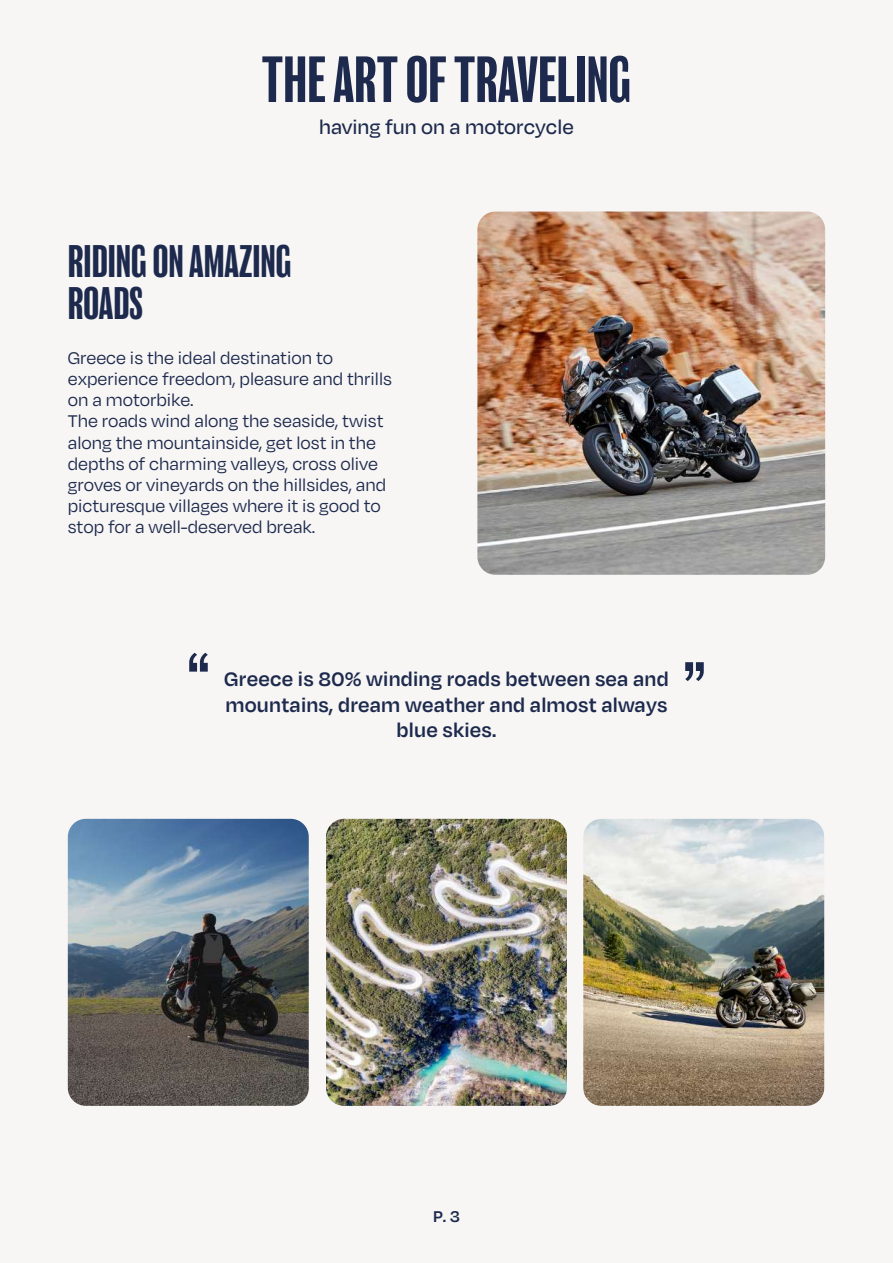
<style>
.page{position:relative;width:893px;height:1263px;background:#f7f6f5}
.page>*{position:absolute;margin:0;border:0;box-sizing:border-box;transform-origin:0 0}
.t1{font:condensed 60px "Balboa";color:#1e2a4d}
.t2{font:condensed 42px/42px "Balboa";color:#1e2a4d}
.t3{font:600 22.5px/25.5px "Degular";letter-spacing:.01em;color:#1e2a4d;text-align:center}
.t4{font:500 22.5px "Degular";color:#1e2a4d}
.t5{font:19.5px/21px "Degular";color:#1e2a4d}
.t6{font:600 18px "Degular";color:#1e2a4d}
</style>
<div class="page">
<img style="left:477px;top:212px;width:348px;height:363px">
<img style="left:326px;top:819px;width:241px;height:287px">
<img style="left:583px;top:819px;width:241px;height:287px">
<img style="left:68px;top:819px;width:241px;height:287px">
<svg style="left:189px;top:653px;width:19px;height:19px"></svg>
<svg style="left:685px;top:662px;width:19px;height:19px"></svg>
<h1 class="t1" style="left:262px;top:49px;width:371px">THE ART OF TRAVELING</h1>
<p class="t4" style="left:319px;top:113px;width:256px">having fun on a motorcycle</p>
<h2 class="t2" style="left:68px;top:242px;width:225px">RIDING ON AMAZING<br>ROADS</h2>
<p class="t5" style="left:68px;top:347px;width:326px">Greece is the ideal destination to experience freedom, pleasure and thrills on a motorbike.<br>The roads wind along the seaside, twist along the mountainside, get lost in the depths of charming valleys, cross olive groves or vineyards on the hillsides, and picturesque villages where it is good to stop for a well-deserved break.</p>
<p class="t3" style="left:224px;top:665px;width:446px">Greece is 80% winding roads between sea and mountains, dream weather and almost always blue skies.</p>
<p class="t6" style="left:433px;top:1205px;width:28px">P. 3</p>
</div>
